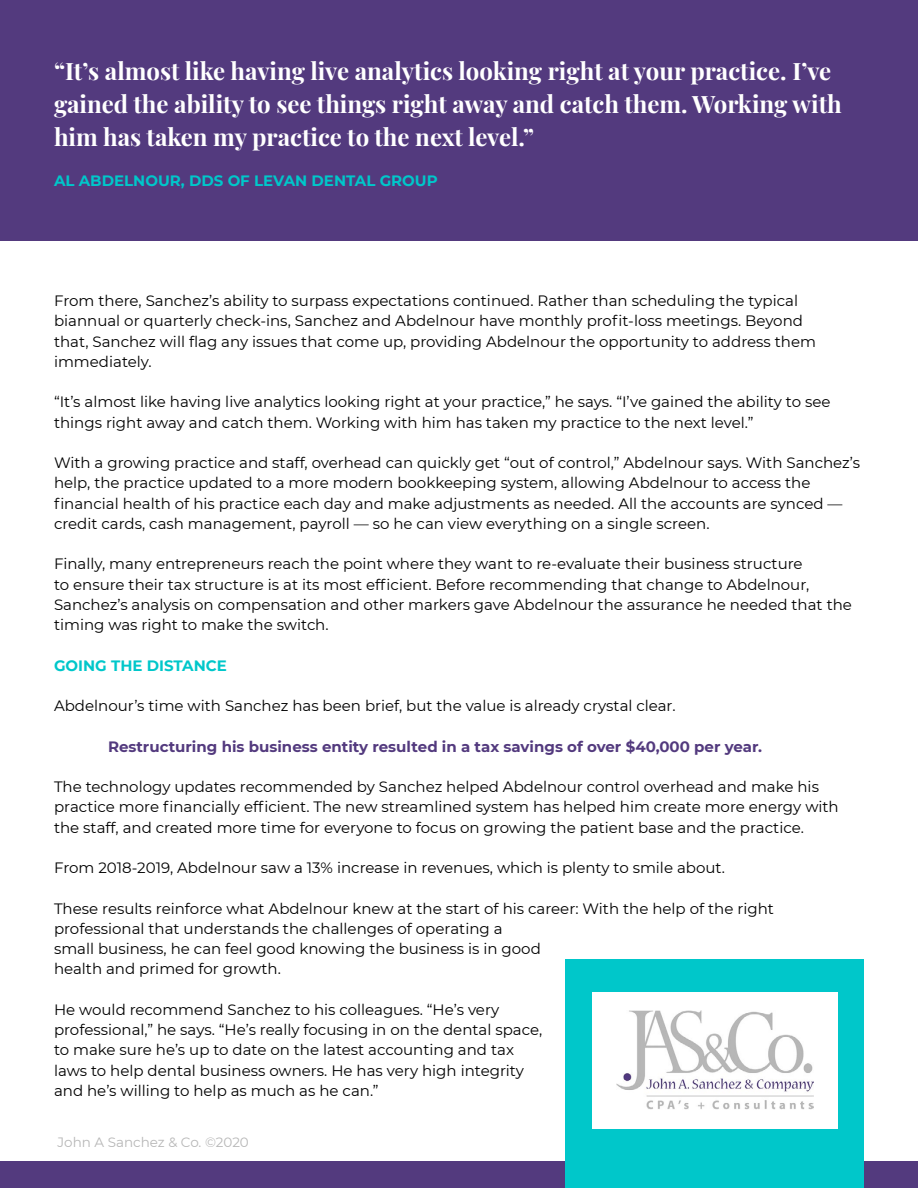
<style>
.page{position:relative;width:918px;height:1188px;background:#fff}
.page>*{position:absolute;margin:0;border:0;box-sizing:border-box;transform-origin:0 0}
.t1{font:700 24px/33px "Playfair Display";color:#fff}
.t2{font:15px/20.2px "Montserrat";color:#000}
.t3{font:700 15px "Montserrat";color:#533a7e}
.t4{font:700 15px "Montserrat";color:#00c7ca}
.t5{font:13.5px "Montserrat";color:#b7b7b7}
</style>
<div class="page">
<div style="left:0;top:1161px;width:918px;height:27px;background:#533a7e"></div>
<div style="left:566px;top:959px;width:298px;height:229px;background:#00c7ca"></div>
<div style="left:592px;top:992px;width:246px;height:136px;background:#fff"></div>
<img style="left:617px;top:1011px;width:196px;height:99px">
<div style="left:0;top:0;width:918px;height:241px;background:#533a7e"></div>
<h1 class="t1" style="left:54px;top:52px;width:789px">“It’s almost like having live analytics looking right at your practice. I’ve gained the ability to see things right away and catch them. Working with him has taken my practice to the next level.”</h1>
<p class="t4" style="left:54px;top:170px;width:385px">AL ABDELNOUR, DDS OF LEVAN DENTAL GROUP</p>
<p class="t2" style="left:54px;top:290px;width:764px">From there, Sanchez’s ability to surpass expectations continued. Rather than scheduling the typical biannual or quarterly check-ins, Sanchez and Abdelnour have monthly profit-loss meetings. Beyond that, Sanchez will flag any issues that come up, providing Abdelnour the opportunity to address them immediately.</p>
<p class="t2" style="left:54px;top:391px;width:778px">“It’s almost like having live analytics looking right at your practice,” he says. “I’ve gained the ability to see things right away and catch them. Working with him has taken my practice to the next level.”</p>
<p class="t2" style="left:54px;top:452px;width:808px">With a growing practice and staff, overhead can quickly get “out of control,” Abdelnour says. With Sanchez’s help, the practice updated to a more modern bookkeeping system, allowing Abdelnour to access the financial health of his practice each day and make adjustments as needed. All the accounts are synced — credit cards, cash management, payroll — so he can view everything on a single screen.</p>
<p class="t2" style="left:54px;top:553px;width:800px">Finally, many entrepreneurs reach the point where they want to re-evaluate their business structure<br>to ensure their tax structure is at its most efficient. Before recommending that change to Abdelnour, Sanchez’s analysis on compensation and other markers gave Abdelnour the assurance he needed that the timing was right to make the switch.</p>
<p class="t4" style="left:54px;top:654px;width:174px">GOING THE DISTANCE</p>
<p class="t2" style="left:54px;top:695px;width:623px">Abdelnour’s time with Sanchez has been brief, but the value is already crystal clear.</p>
<p class="t3" style="left:108px;top:735px;width:656px">Restructuring his business entity resulted in a tax savings of over $40,000 per year.</p>
<p class="t2" style="left:54px;top:776px;width:786px">The technology updates recommended by Sanchez helped Abdelnour control overhead and make his practice more financially efficient. The new streamlined system has helped him create more energy with the staff, and created more time for everyone to focus on growing the patient base and the practice.</p>
<p class="t2" style="left:54px;top:857px;width:672px">From 2018-2019, Abdelnour saw a 13% increase in revenues, which is plenty to smile about.</p>
<p class="t2" style="left:54px;top:898px;width:721px">These results reinforce what Abdelnour knew at the start of his career: With the help of the right professional that understands the challenges of operating a<br>small business, he can feel good knowing the business is in good<br>health and primed for growth.</p>
<p class="t2" style="left:54px;top:999px;width:490px">He would recommend Sanchez to his colleagues. “He’s very professional,” he says. “He’s really focusing in on the dental space, to make sure he’s up to date on the latest accounting and tax laws to help dental business owners. He has very high integrity and he’s willing to help as much as he can.”</p>
<p class="t5" style="left:58px;top:1133px;width:193px">John A Sanchez &amp; Co. ©2020</p>
</div>
